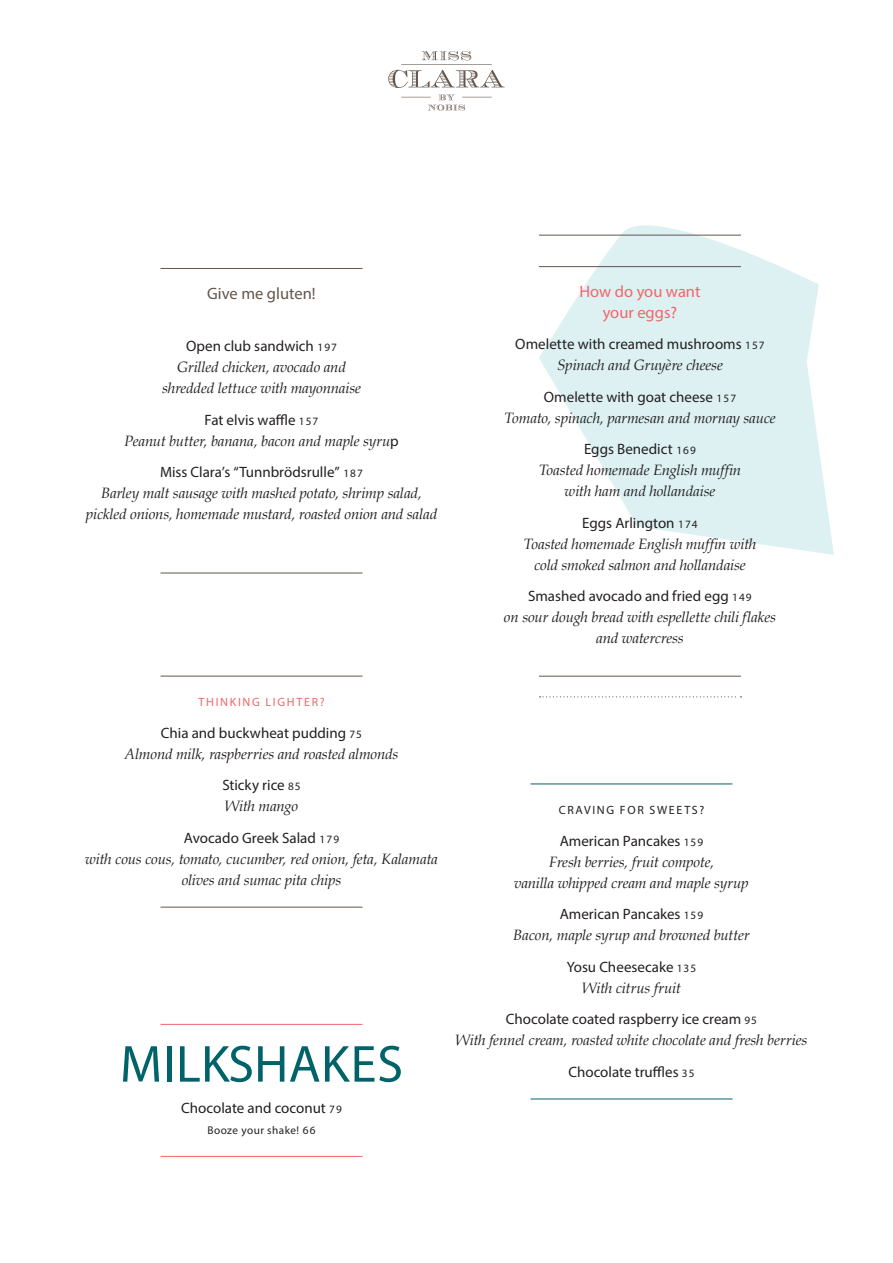
<style>
.page{position:relative;width:893px;height:1263px;background:#fff}
.page>*{position:absolute;margin:0;border:0;box-sizing:border-box;transform-origin:0 0}
.Garamond_10_14{font:52.5px "Myriad Pro";letter-spacing:.005em;color:#01636a}
.Brown_7_5_14{font:16.5px/21px "Myriad Pro";color:#f1666a;text-align:center}
.Brown_7_5_14-2{font:16.5px "Myriad Pro";color:#64554b}
.Garamond_10_14-2{font:italic 15px/21px "Book Antiqua";letter-spacing:-.01em;color:#231f20;text-align:center}
.Garamond_10_14-3{font:15px "Myriad Pro";color:#231f20}
.Garamond_10_14-4{font:12px "Myriad Pro";letter-spacing:.14em;color:#231f20}
.Garamond_10_14-5{font:12px "Myriad Pro";letter-spacing:.14em;color:#f1666a}
.Garamond_10_14-6{font:11.25px "Myriad Pro";letter-spacing:.04em;color:#231f20}
.s1{font-size:11.25px}
.s2{font-family:"Myriad Pro";font-style:normal}
.s3{font-family:"Myriad Pro";font-style:normal;font-size:11.25px}
</style>
<div class="page">
<svg style="left:388px;top:51px;width:117px;height:60px"></svg>
<svg style="left:539px;top:225px;width:295px;height:330px;fill:#ddf1f3"></svg>
<hr style="left:539px;top:235px;width:202px;height:1px;background:#64554b">
<hr style="left:539px;top:266px;width:202px;height:1px;background:#64554b">
<hr style="left:539px;top:676px;width:202px;height:1px;background:#64554b">
<svg style="left:539px;top:696px;width:202px;height:1px"></svg>
<hr style="left:530px;top:784px;width:202px;height:1px;background:#01636a">
<hr style="left:530px;top:1099px;width:202px;height:1px;background:#01636a">
<hr style="left:161px;top:676px;width:201px;height:1px;background:#64554b">
<hr style="left:161px;top:907px;width:201px;height:1px;background:#64554b">
<hr style="left:161px;top:268px;width:201px;height:1px;background:#64554b">
<hr style="left:161px;top:573px;width:201px;height:1px;background:#64554b">
<hr style="left:161px;top:1024px;width:201px;height:1px;background:#f1666a">
<hr style="left:161px;top:1156px;width:201px;height:1px;background:#f1666a">
<p class="Brown_7_5_14-2" style="left:207px;top:283px;width:110px">Give me gluten!</p>
<p class="Garamond_10_14-3" style="left:186px;top:337px;width:152px">Open club sandwich <span class="s1">197</span></p>
<p class="Garamond_10_14-2" style="left:162px;top:356px;width:200px">Grilled chicken, avocado and shredded lettuce with mayonnaise</p>
<p class="Garamond_10_14-3" style="left:205px;top:410px;width:115px">Fat elvis waffle <span class="s1">157</span></p>
<p class="Garamond_10_14-2" style="left:124px;top:430px;width:276px">Peanut butter, banana, bacon and maple syru<span class="s2">p</span></p>
<p class="Garamond_10_14-3" style="left:160px;top:463px;width:204px">Miss Clara’s “Tunnbrödsrulle” <span class="s1">187</span></p>
<p class="Garamond_10_14-2" style="left:86px;top:482px;width:353px">Barley malt sausage with mashed potato, shrimp salad, pickled onions, homemade mustard, roasted onion and salad</p>
<p class="Brown_7_5_14" style="left:579px;top:281px;width:123px">How do you want your eggs?</p>
<p class="Garamond_10_14-3" style="left:515px;top:335px;width:251px">Omelette with creamed mushrooms <span class="s1">157</span></p>
<p class="Garamond_10_14-2" style="left:557px;top:354px;width:167px">Spinach and Gruyère cheese</p>
<p class="Garamond_10_14-3" style="left:544px;top:388px;width:194px">Omelette with goat cheese <span class="s1">157</span></p>
<p class="Garamond_10_14-2" style="left:504px;top:407px;width:273px">Tomato, spinach, parmesan and mornay sauce</p>
<p class="Garamond_10_14-2" style="left:539px;top:438px;width:204px"><span class="s2">Eggs Benedict</span> <span class="s3">169<br></span>Toasted homemade English muffin with ham and hollandaise</p>
<p class="Garamond_10_14-2" style="left:524px;top:512px;width:234px"><span class="s2">Eggs Arlington</span> <span class="s3">174<br></span>Toasted homemade English muffin with cold smoked salmon and hollandaise</p>
<p class="Garamond_10_14-3" style="left:528px;top:587px;width:225px">Smashed avocado and fried egg <span class="s1">149</span></p>
<p class="Garamond_10_14-2" style="left:504px;top:606px;width:273px">on sour dough bread with espellette chili flakes</p>
<p class="Garamond_10_14-2" style="left:596px;top:627px;width:89px">and watercress</p>
<p class="Garamond_10_14-5" style="left:199px;top:695px;width:127px">THINKING LIGHTER?</p>
<p class="Garamond_10_14-3" style="left:161px;top:724px;width:203px">Chia and buckwheat pudding <span class="s1">75</span></p>
<p class="Garamond_10_14-2" style="left:125px;top:743px;width:275px">Almond milk, raspberries and roasted almonds</p>
<p class="Garamond_10_14-3" style="left:222px;top:776px;width:80px">Sticky rice <span class="s1">85</span></p>
<p class="Garamond_10_14-2" style="left:225px;top:795px;width:75px">With mango</p>
<p class="Garamond_10_14-3" style="left:184px;top:829px;width:157px">Avocado Greek Salad <span class="s1">179</span></p>
<p class="Garamond_10_14-2" style="left:85px;top:848px;width:354px">with cous cous, tomato, cucumber, red onion, feta, Kalamata olives and sumac pita chips</p>
<p class="Garamond_10_14" style="left:120px;top:1032px;width:285px">MILKSHAKES</p>
<p class="Garamond_10_14-3" style="left:181px;top:1099px;width:162px">Chocolate and coconut <span class="s1">79</span></p>
<p class="Garamond_10_14-6" style="left:208px;top:1123px;width:109px">Booze your shake! 66</p>
<p class="Garamond_10_14-4" style="left:559px;top:803px;width:147px">CRAVING FOR SWEETS?</p>
<p class="Garamond_10_14-2" style="left:514px;top:830px;width:236px"><span class="s2">American Pancakes</span> <span class="s3">159<br></span>Fresh berries, fruit compote,<br>vanilla whipped cream and maple syrup</p>
<p class="Garamond_10_14-3" style="left:560px;top:905px;width:145px">American Pancakes <span class="s1">159</span></p>
<p class="Garamond_10_14-2" style="left:513px;top:924px;width:238px">Bacon, maple syrup and browned butter</p>
<p class="Garamond_10_14-3" style="left:567px;top:957px;width:131px">Yosu Cheesecake <span class="s1">135</span></p>
<p class="Garamond_10_14-2" style="left:582px;top:977px;width:100px">With citrus fruit</p>
<p class="Garamond_10_14-3" style="left:506px;top:1010px;width:253px">Chocolate coated raspberry ice cream <span class="s1">95</span></p>
<p class="Garamond_10_14-2" style="left:456px;top:1029px;width:353px">With fennel cream, roasted white chocolate and fresh berries</p>
<p class="Garamond_10_14-3" style="left:568px;top:1062px;width:128px">Chocolate truffles <span class="s1">35</span></p>
</div>
